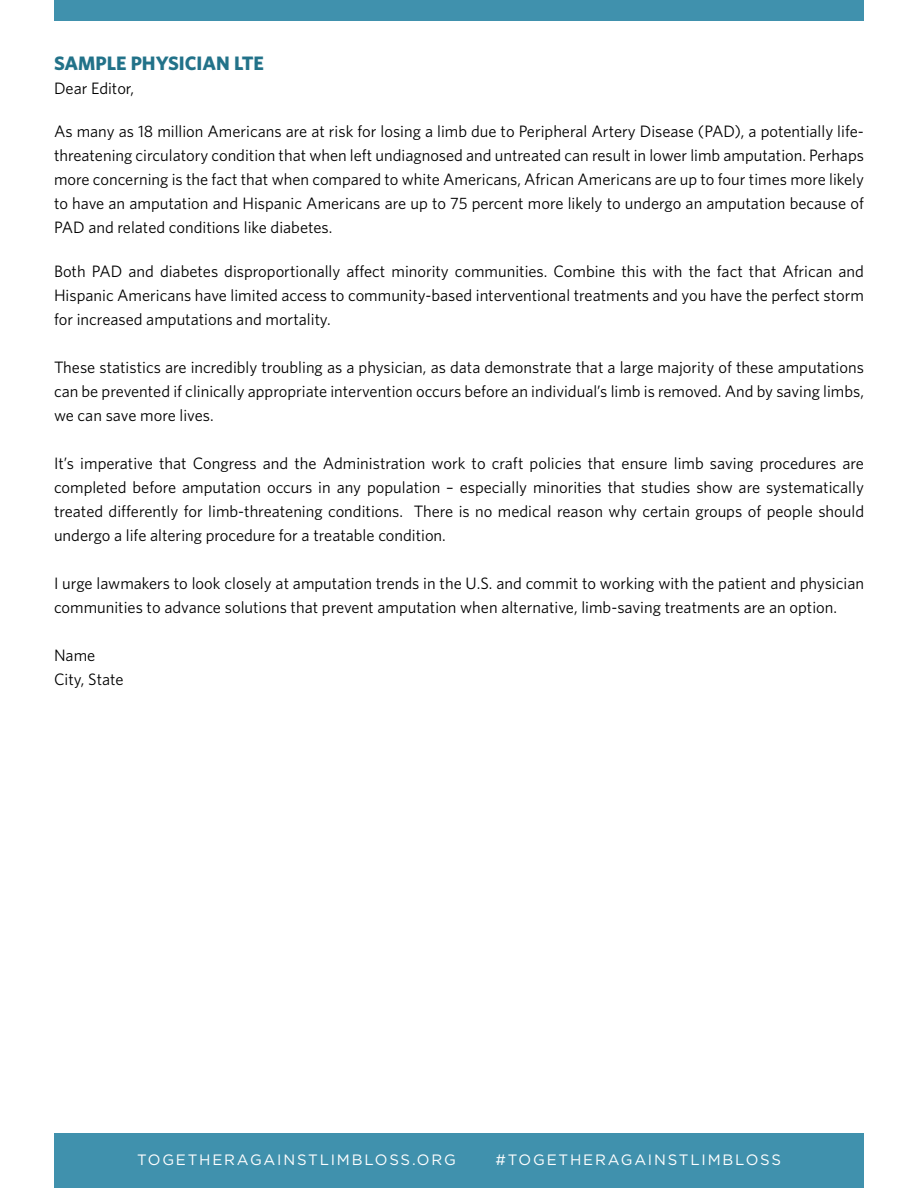
<style>
.page{position:relative;width:918px;height:1188px;background:#fff}
.page>*{position:absolute;margin:0;border:0;box-sizing:border-box;transform-origin:0 0}
.t1{font:700 19.5px "Whitney HTF";color:#227289}
.t2{font:16.5px/24px "Whitney HTF";color:#000;text-align:justify}
.t3{font:15px "Gotham HTF";letter-spacing:.12em;color:#fff}
</style>
<div class="page">
<div style="left:54px;top:0;width:810px;height:20px;background:#4091ad"></div>
<div style="left:54px;top:1134px;width:810px;height:54px;background:#4091ad"></div>
<p class="t1" style="left:54px;top:51px;width:212px">SAMPLE PHYSICIAN LTE</p>
<p class="t2" style="left:54px;top:76px;width:82px">Dear Editor,</p>
<p class="t2" style="left:54px;top:119px;width:812px">As many as 18 million Americans are at risk for losing a limb due to Peripheral Artery Disease (PAD), a potentially life&shy;threatening circulatory condition that when left undiagnosed and untreated can result in lower limb amputation. Perhaps more concerning is the fact that when compared to white Americans, African Americans are up to four times more likely to have an amputation and Hispanic Americans are up to 75 percent more likely to undergo an amputation because of PAD and related conditions like diabetes.</p>
<p class="t2" style="left:54px;top:259px;width:812px">Both PAD and diabetes disproportionally affect minority communities. Combine this with the fact that African and Hispanic Americans have limited access to community-based interventional treatments and you have the perfect storm for increased amputations and mortality.</p>
<p class="t2" style="left:54px;top:355px;width:812px">These statistics are incredibly troubling as a physician, as data demonstrate that a large majority of these amputations can be prevented if clinically appropriate intervention occurs before an individual’s limb is removed. And by saving limbs, we can save more lives.</p>
<p class="t2" style="left:54px;top:451px;width:812px">It’s imperative that Congress and the Administration work to craft policies that ensure limb saving procedures are completed before amputation occurs in any population – especially minorities that studies show are systematically treated differently for limb-threatening conditions. There is no medical reason why certain groups of people should undergo a life altering procedure for a treatable condition.</p>
<p class="t2" style="left:54px;top:571px;width:812px">I urge lawmakers to look closely at amputation trends in the U.S. and commit to working with the patient and physician communities to advance solutions that prevent amputation when alternative, limb-saving treatments are an option.</p>
<p class="t2" style="left:54px;top:643px;width:71px">Name<br>City, State</p>
<p class="t3" style="left:137px;top:1151px;width:320px">TOGETHERAGAINSTLIMBLOSS.ORG</p>
<p class="t3" style="left:495px;top:1151px;width:287px">#TOGETHERAGAINSTLIMBLOSS</p>
</div>
